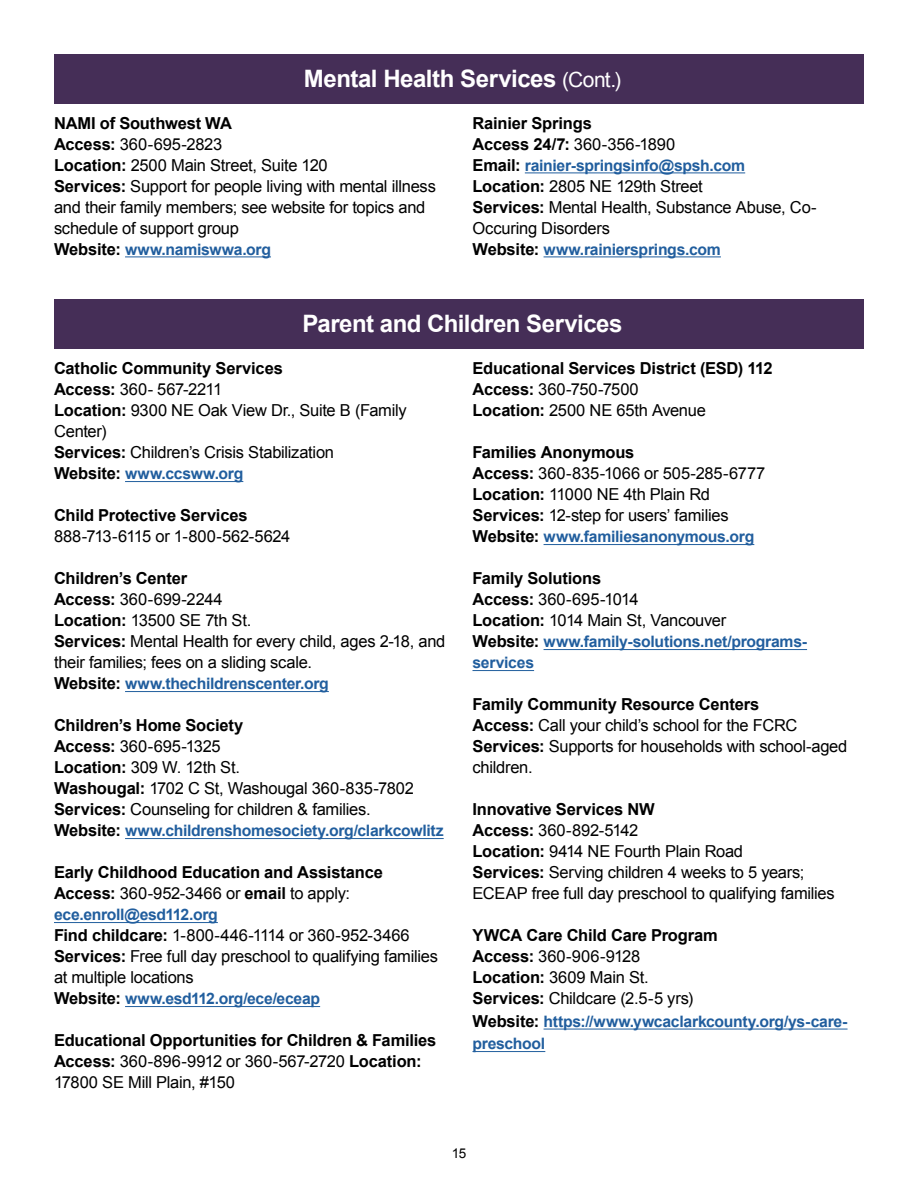
<style>
.page{position:relative;width:918px;height:1188px;background:#fff}
.page>*{position:absolute;margin:0;border:0;box-sizing:border-box;transform-origin:0 0}
.t1{font:700 24px "Arial";letter-spacing:-.02em;color:#fff}
.t2{font:16.5px/21px "Arial";letter-spacing:-.015em;color:#000}
.t3{font:700 16.5px "Arial";letter-spacing:-.01em;color:#000}
.t4{font:700 15.75px/21px "Arial";letter-spacing:-.02em;color:#215e9e}
.t5{font:13.5px "Arial";color:#000}
.s1{font-weight:400;font-size:21px}
.s2{font-weight:700}
.s3{font-size:16.5px;color:#000}
</style>
<div class="page">
<div style="left:54px;top:54px;width:810px;height:50px;background:#452e57"></div>
<div style="left:54px;top:299px;width:810px;height:50px;background:#452e57"></div>
<hr style="left:125px;top:257px;width:146px;height:1px;background:#215e9e">
<hr style="left:525px;top:173px;width:220px;height:1px;background:#215e9e">
<hr style="left:544px;top:257px;width:177px;height:1px;background:#215e9e">
<hr style="left:125px;top:481px;width:118px;height:1px;background:#215e9e">
<hr style="left:125px;top:691px;width:204px;height:1px;background:#215e9e">
<hr style="left:125px;top:838px;width:319px;height:1px;background:#215e9e">
<hr style="left:54px;top:922px;width:164px;height:1px;background:#215e9e">
<hr style="left:125px;top:1006px;width:195px;height:1px;background:#215e9e">
<hr style="left:544px;top:544px;width:210px;height:1px;background:#215e9e">
<hr style="left:544px;top:649px;width:263px;height:1px;background:#215e9e">
<hr style="left:472px;top:670px;width:62px;height:1px;background:#215e9e">
<hr style="left:544px;top:1029px;width:304px;height:1px;background:#215e9e">
<hr style="left:472px;top:1051px;width:73px;height:1px;background:#215e9e">
<p class="t1" style="left:304px;top:62px;width:319px">Mental Health Services <span class="s1">(Cont.)</span></p>
<p class="t3" style="left:54px;top:112px;width:180px">NAMI of Southwest WA</p>
<p class="t2" style="left:54px;top:134px;width:170px"><span class="s2">Access:</span> 360-695-2823</p>
<p class="t2" style="left:54px;top:155px;width:275px"><span class="s2">Location:</span> 2500 Main Street, Suite 120</p>
<p class="t2" style="left:54px;top:176px;width:383px"><span class="s2">Services:</span> Support for people living with mental illness and their family members; see website for topics and schedule of support group</p>
<p class="t4" style="left:54px;top:239px;width:219px"><span class="s3">Website:</span> www.namiswwa.org</p>
<p class="t3" style="left:472px;top:112px;width:121px">Rainier Springs</p>
<p class="t2" style="left:472px;top:134px;width:204px"><span class="s2">Access 24/7:</span> 360-356-1890</p>
<p class="t4" style="left:472px;top:155px;width:274px"><span class="s3">Email:</span> rainier-springsinfo@spsh.com</p>
<p class="t2" style="left:472px;top:176px;width:232px"><span class="s2">Location:</span> 2805 NE 129th Street</p>
<p class="t2" style="left:472px;top:197px;width:346px"><span class="s2">Services:</span> Mental Health, Substance Abuse, Co-<br>Occuring Disorders</p>
<p class="t4" style="left:472px;top:239px;width:250px"><span class="s3">Website:</span> www.rainiersprings.com</p>
<p class="t1" style="left:302px;top:307px;width:322px">Parent and Children Services</p>
<p class="t3" style="left:54px;top:358px;width:230px">Catholic Community Services</p>
<p class="t2" style="left:54px;top:379px;width:170px"><span class="s2">Access:</span> 360- 567-2211</p>
<p class="t2" style="left:54px;top:400px;width:354px"><span class="s2">Location:</span> 9300 NE Oak View Dr., Suite B (Family<br>Center)</p>
<p class="t2" style="left:54px;top:442px;width:282px"><span class="s2">Services:</span> Children’s Crisis Stabilization</p>
<p class="t4" style="left:54px;top:464px;width:191px"><span class="s3">Website:</span> www.ccsww.org</p>
<p class="t3" style="left:54px;top:505px;width:195px">Child Protective Services</p>
<p class="t2" style="left:54px;top:526px;width:238px">888-713-6115 or 1-800-562-5624</p>
<p class="t3" style="left:54px;top:568px;width:135px">Children’s Center</p>
<p class="t2" style="left:54px;top:589px;width:170px"><span class="s2">Access:</span> 360-699-2244</p>
<p class="t2" style="left:54px;top:610px;width:199px"><span class="s2">Location:</span> 13500 SE 7th St.</p>
<p class="t2" style="left:54px;top:631px;width:393px"><span class="s2">Services:</span> Mental Health for every child, ages 2-18, and their families; fees on a sliding scale.</p>
<p class="t4" style="left:54px;top:674px;width:276px"><span class="s3">Website:</span> www.thechildrenscenter.org</p>
<p class="t3" style="left:54px;top:715px;width:191px">Children’s Home Society</p>
<p class="t2" style="left:54px;top:736px;width:168px"><span class="s2">Access:</span> 360-695-1325</p>
<p class="t2" style="left:54px;top:757px;width:188px"><span class="s2">Location:</span> 309 W. 12th St.</p>
<p class="t2" style="left:54px;top:778px;width:362px"><span class="s2">Washougal:</span> 1702 C St, Washougal 360-835-7802</p>
<p class="t2" style="left:54px;top:799px;width:318px"><span class="s2">Services:</span> Counseling for children &amp; families.</p>
<p class="t4" style="left:54px;top:821px;width:391px"><span class="s3">Website:</span> www.childrenshomesociety.org/clarkcowlitz</p>
<p class="t3" style="left:54px;top:862px;width:331px">Early Childhood Education and Assistance</p>
<p class="t2" style="left:54px;top:883px;width:298px"><span class="s2">Access:</span> 360-952-3466 or <span class="s2">email</span> to apply:</p>
<p class="t4" style="left:54px;top:905px;width:165px">ece.enroll@esd112.org</p>
<p class="t2" style="left:54px;top:925px;width:357px"><span class="s2">Find childcare:</span> 1-800-446-1114 or 360-952-3466</p>
<p class="t2" style="left:54px;top:946px;width:386px"><span class="s2">Services:</span> Free full day preschool to qualifying families at multiple locations</p>
<p class="t4" style="left:54px;top:989px;width:268px"><span class="s3">Website:</span> www.esd112.org/ece/eceap</p>
<p class="t3" style="left:54px;top:1030px;width:384px">Educational Opportunities for Children &amp; Families</p>
<p class="t2" style="left:54px;top:1051px;width:369px"><span class="s2">Access:</span> 360-896-9912 or 360-567-2720 <span class="s2">Location:<br></span>17800 SE Mill Plain, #150</p>
<p class="t3" style="left:472px;top:358px;width:302px">Educational Services District (ESD) 112</p>
<p class="t2" style="left:472px;top:379px;width:168px"><span class="s2">Access:</span> 360-750-7500</p>
<p class="t2" style="left:472px;top:400px;width:235px"><span class="s2">Location:</span> 2500 NE 65th Avenue</p>
<p class="t3" style="left:472px;top:442px;width:163px">Families Anonymous</p>
<p class="t2" style="left:472px;top:463px;width:294px"><span class="s2">Access:</span> 360-835-1066 or 505-285-6777</p>
<p class="t2" style="left:472px;top:484px;width:239px"><span class="s2">Location:</span> 11000 NE 4th Plain Rd</p>
<p class="t2" style="left:472px;top:505px;width:258px"><span class="s2">Services:</span> 12-step for users’ families</p>
<p class="t4" style="left:472px;top:527px;width:283px"><span class="s3">Website:</span> www.familiesanonymous.org</p>
<p class="t3" style="left:472px;top:568px;width:130px">Family Solutions</p>
<p class="t2" style="left:472px;top:589px;width:168px"><span class="s2">Access:</span> 360-695-1014</p>
<p class="t2" style="left:472px;top:610px;width:255px"><span class="s2">Location:</span> 1014 Main St, Vancouver</p>
<p class="t4" style="left:472px;top:632px;width:336px"><span class="s3">Website:</span> www.family-solutions.net/programs&shy;services</p>
<p class="t3" style="left:472px;top:694px;width:288px">Family Community Resource Centers</p>
<p class="t2" style="left:472px;top:715px;width:326px"><span class="s2">Access:</span> Call your child’s school for the FCRC</p>
<p class="t2" style="left:472px;top:736px;width:376px"><span class="s2">Services:</span> Supports for households with school-aged children.</p>
<p class="t3" style="left:472px;top:799px;width:184px">Innovative Services NW</p>
<p class="t2" style="left:472px;top:820px;width:167px"><span class="s2">Access:</span> 360-892-5142</p>
<p class="t2" style="left:472px;top:841px;width:272px"><span class="s2">Location:</span> 9414 NE Fourth Plain Road</p>
<p class="t2" style="left:472px;top:862px;width:334px"><span class="s2">Services:</span> Serving children 4 weeks to 5 years;</p>
<p class="t2" style="left:472px;top:883px;width:364px">ECEAP free full day preschool to qualifying families</p>
<p class="t3" style="left:472px;top:925px;width:247px">YWCA Care Child Care Program</p>
<p class="t2" style="left:472px;top:946px;width:169px"><span class="s2">Access:</span> 360-906-9128</p>
<p class="t2" style="left:472px;top:967px;width:178px"><span class="s2">Location:</span> 3609 Main St.</p>
<p class="t2" style="left:472px;top:988px;width:222px"><span class="s2">Services:</span> Childcare (2.5-5 yrs)</p>
<p class="t4" style="left:472px;top:1011px;width:377px;line-height:22.5px"><span class="s3">Website:</span> https://www.ywcaclarkcounty.org/ys-care&shy;preschool</p>
<p class="t5" style="left:452px;top:1145px;width:16px">15</p>
</div>
